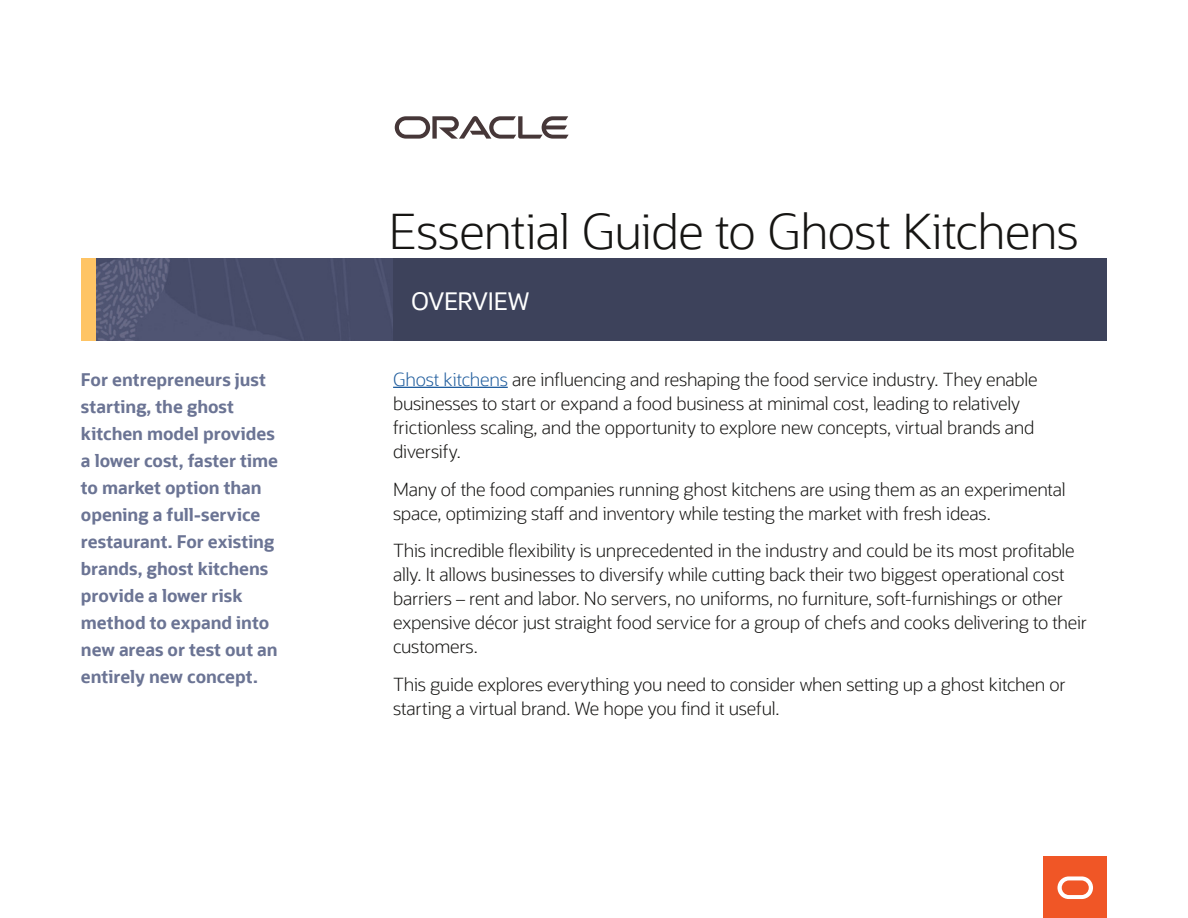
<style>
.page{position:relative;width:1188px;height:918px;background:#fff}
.page>*{position:absolute;margin:0;border:0;box-sizing:border-box;transform-origin:0 0}
.t1{font:300 48px "Oracle Sans";letter-spacing:-.015em;color:#161513}
.t2{font:24px "Oracle Sans";letter-spacing:-.015em;color:#fff}
.t3{font:300 18px/24px "Oracle Sans";letter-spacing:-.015em;color:#161513}
.t4{font:700 17.4px/27px "Oracle Sans";letter-spacing:-.005em;color:#6b7494}
.s1{color:#215e9e}
</style>
<div class="page">
<svg style="left:395px;top:116px;width:174px;height:23px"></svg>
<hr style="left:393px;top:387px;width:115px;height:1px;background:#215e9e">
<div style="left:1044px;top:856px;width:63px;height:62px;background:#f05626"></div>
<svg style="left:1057px;top:876px;width:36px;height:23px"></svg>
<img style="left:95px;top:258px;width:298px;height:82px">
<div style="left:393px;top:258px;width:714px;height:82px;background:#3d425b"></div>
<div style="left:81px;top:258px;width:14px;height:82px;background:#fec465"></div>
<p class="t4" style="left:81px;top:366px;width:199px">For entrepreneurs just starting, the ghost kitchen model provides a lower cost, faster time to market option than opening a full-service restaurant. For existing brands, ghost kitchens provide a lower risk method to expand into new areas or test out an entirely new concept.</p>
<p class="t1" style="left:389px;top:203px;width:691px">Essential Guide to Ghost Kitchens</p>
<p class="t2" style="left:411px;top:286px;width:120px">OVERVIEW</p>
<p class="t3" style="left:393px;top:368px;width:646px"><span class="s1">Ghost kitchens</span> are influencing and reshaping the food service industry. They enable businesses to start or expand a food business at minimal cost, leading to relatively frictionless scaling, and the opportunity to explore new concepts, virtual brands and diversify.</p>
<p class="t3" style="left:393px;top:477px;width:674px">Many of the food companies running ghost kitchens are using them as an experimental space, optimizing staff and inventory while testing the market with fresh ideas.</p>
<p class="t3" style="left:393px;top:539px;width:695px">This incredible flexibility is unprecedented in the industry and could be its most profitable ally. It allows businesses to diversify while cutting back their two biggest operational cost barriers – rent and labor. No servers, no uniforms, no furniture, soft-furnishings or other expensive décor just straight food service for a group of chefs and cooks delivering to their customers.</p>
<p class="t3" style="left:393px;top:672px;width:674px">This guide explores everything you need to consider when setting up a ghost kitchen or starting a virtual brand. We hope you find it useful.</p>
</div>
